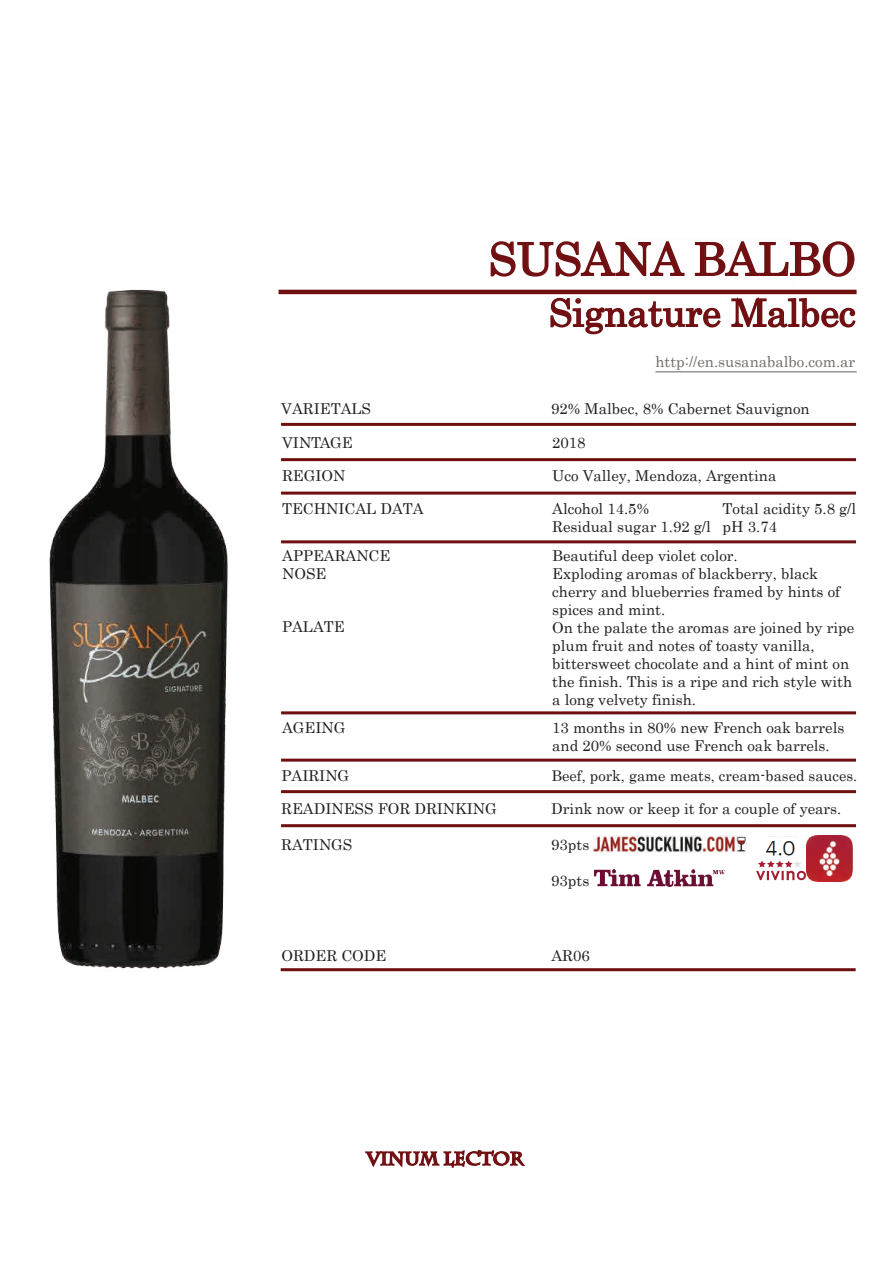
<style>
.page{position:relative;width:893px;height:1263px;background:#fff}
.page>*{position:absolute;margin:0;border:0;box-sizing:border-box;transform-origin:0 0}
.t1{font:45px "Century";color:#700f11}
.t2{font:37.5px "Century";color:#700f11}
.t3{font:700 18px "Charlemagne Std";color:#700f11}
.t4{font:15px/18px "Century";color:#231f20}
.t5{font:15px "Century";color:#726d69}
.t6{font:14.7px "Century";color:#231f20}
</style>
<div class="page">
<hr style="left:278px;top:290px;width:579px;height:4px;background:#700f11">
<div style="left:281px;top:492px;width:575px;height:3px;border:2px solid #700f11"></div>
<div style="left:281px;top:540px;width:575px;height:3px;border:2px solid #700f11"></div>
<div style="left:281px;top:711px;width:575px;height:3px;border:2px solid #700f11"></div>
<div style="left:281px;top:759px;width:575px;height:3px;border:2px solid #700f11"></div>
<div style="left:281px;top:790px;width:575px;height:3px;border:2px solid #700f11"></div>
<div style="left:281px;top:824px;width:575px;height:3px;border:2px solid #700f11"></div>
<svg style="left:550px;top:297px;width:171px;height:38px"></svg>
<svg style="left:731px;top:292px;width:125px;height:36px"></svg>
<div style="left:281px;top:968px;width:575px;height:3px;border:2px solid #700f11"></div>
<svg style="left:490px;top:240px;width:195px;height:37px"></svg>
<svg style="left:694px;top:240px;width:161px;height:38px"></svg>
<div style="left:281px;top:423px;width:575px;height:3px;border:2px solid #700f11"></div>
<div style="left:281px;top:458px;width:575px;height:3px;border:2px solid #700f11"></div>
<svg style="left:365px;top:1149px;width:160px;height:19px"></svg>
<hr style="left:655px;top:371px;width:202px;height:1px;background:#726c6a">
<img style="left:49px;top:289px;width:179px;height:680px">
<img style="left:593px;top:835px;width:153px;height:17px">
<img style="left:807px;top:835px;width:46px;height:46px">
<img style="left:756px;top:870px;width:49px;height:11px">
<img style="left:595px;top:870px;width:129px;height:16px">
<img style="left:758px;top:841px;width:43px;height:27px">
<h1 class="t1" style="left:488px;top:221px;width:369px">SUSANA BALBO</h1>
<h2 class="t2" style="left:549px;top:281px;width:308px">Signature Malbec</h2>
<p class="t5" style="left:655px;top:349px;width:201px">http://en.susanabalbo.com.ar</p>
<p class="t4" style="left:281px;top:398px;width:91px">VARIETALS</p>
<p class="t4" style="left:551px;top:398px;width:260px">92% Malbec, 8% Cabernet Sauvignon</p>
<p class="t4" style="left:282px;top:432px;width:72px">VINTAGE</p>
<p class="t4" style="left:552px;top:432px;width:35px">2018</p>
<p class="t4" style="left:282px;top:465px;width:65px">REGION</p>
<p class="t4" style="left:552px;top:465px;width:226px">Uco Valley, Mendoza, Argentina</p>
<p class="t4" style="left:282px;top:498px;width:143px">TECHNICAL DATA</p>
<p class="t4" style="left:552px;top:498px;width:98px">Alcohol 14.5%</p>
<p class="t4" style="left:552px;top:498px;width:306px;text-indent:170px">Total acidity 5.8 g/l<br>Residual sugar 1.92 g/l pH 3.74</p>
<p class="t4" style="left:282px;top:545px;width:110px">APPEARANCE</p>
<p class="t4" style="left:552px;top:545px;width:303px">Beautiful deep violet color.<br>Exploding aromas of blackberry, black cherry and blueberries framed by hints of spices and mint.<br>On the palate the aromas are joined by ripe plum fruit and notes of toasty vanilla, bittersweet chocolate and a hint of mint on the finish. This is a ripe and rich style with a long velvety finish.</p>
<p class="t4" style="left:282px;top:563px;width:46px">NOSE</p>
<p class="t4" style="left:282px;top:616px;width:64px">PALATE</p>
<p class="t4" style="left:282px;top:717px;width:65px">AGEING</p>
<p class="t4" style="left:552px;top:717px;width:294px">13 months in 80% new French oak barrels and 20% second use French oak barrels.</p>
<p class="t4" style="left:281px;top:765px;width:69px">PAIRING</p>
<p class="t6" style="left:551px;top:763px;width:307px">Beef, pork, game meats, cream-based sauces.</p>
<p class="t4" style="left:281px;top:798px;width:217px">READINESS FOR DRINKING</p>
<p class="t4" style="left:551px;top:798px;width:292px">Drink now or keep it for a couple of years.</p>
<p class="t4" style="left:281px;top:834px;width:73px">RATINGS</p>
<p class="t4" style="left:551px;top:834px;width:40px">93pts</p>
<p class="t4" style="left:551px;top:870px;width:40px">93pts</p>
<p class="t4" style="left:281px;top:945px;width:106px">ORDER CODE</p>
<p class="t4" style="left:551px;top:945px;width:40px">AR06</p>
<p class="t3" style="left:367px;top:1148px;width:158px">VINUM LECTOR</p>
</div>
